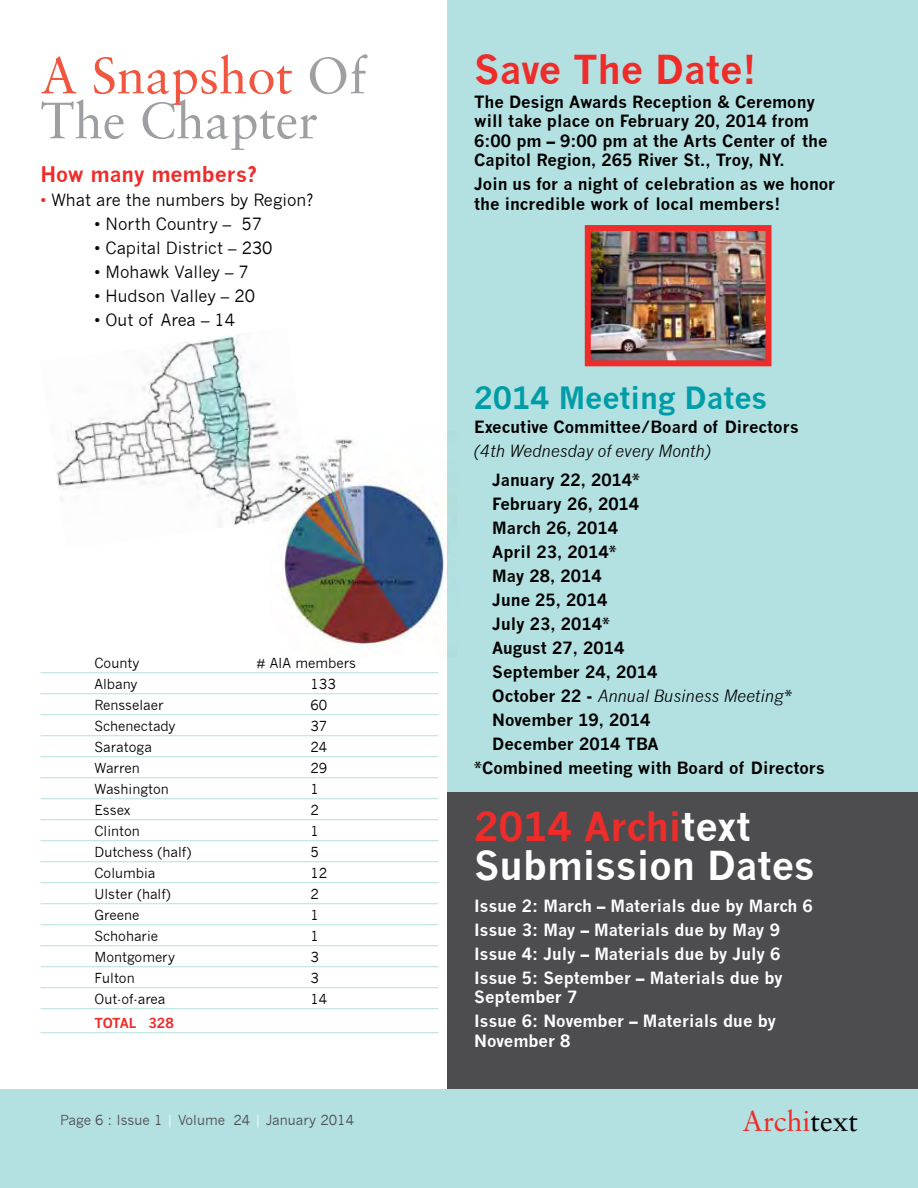
<style>
.page{position:relative;width:918px;height:1188px;background:#fff}
.page>*{position:absolute;margin:0;border:0;box-sizing:border-box;transform-origin:0 0}
.t1{font:51px/45px "Sabon";color:#9d9fa2}
.t2{font:700 39px/39px "News Gothic";color:#fff}
.t3{font:700 39px "News Gothic";letter-spacing:-.005em;color:#ee2c2a}
.t4{font:700 30px "News Gothic";color:#009ca7}
.t5{font:28.5px "Sabon";color:#ee2c2a}
.t6{font:700 21px "News Gothic";color:#ee2c2a}
.t7{font:700 16.5px/19.5px "News Gothic";color:#000}
.t8{font:700 16.5px/24px "News Gothic";color:#fff}
.t9{font:16.5px "News Gothic";color:#000}
.t10{font:italic 16.5px "News Gothic";color:#000}
.t11{font:13.5px "News Gothic";color:#000}
.t12{font:13.5px "News Gothic";color:#4d4d4f}
.t13{font:700 13.5px "News Gothic";letter-spacing:-.015em;color:#ee2c2a}
.s1{color:#f05640}
.s2{color:#ee2c2a}
.s3{color:#fff}
.s4{font-weight:700;font-style:normal}
.s5{color:#000}
</style>
<div class="page">
<div style="left:0;top:1089px;width:918px;height:99px;background:#b3e0e1"></div>
<div style="left:447px;top:0;width:471px;height:792px;background:#b3e0e1"></div>
<img style="left:56px;top:334px;width:231px;height:194px">
<img style="left:271px;top:431px;width:173px;height:219px">
<div style="left:447px;top:792px;width:471px;height:297px;background:#4d4d4f"></div>
<hr style="left:40px;top:672px;width:398px;height:1px;background:#b3e0e1">
<hr style="left:40px;top:693px;width:398px;height:1px;background:#b3e0e1">
<hr style="left:40px;top:714px;width:398px;height:1px;background:#b3e0e1">
<hr style="left:40px;top:735px;width:398px;height:1px;background:#b3e0e1">
<hr style="left:40px;top:756px;width:398px;height:1px;background:#b3e0e1">
<hr style="left:40px;top:777px;width:398px;height:1px;background:#b3e0e1">
<hr style="left:40px;top:798px;width:398px;height:1px;background:#b3e0e1">
<hr style="left:40px;top:819px;width:398px;height:1px;background:#b3e0e1">
<hr style="left:40px;top:840px;width:398px;height:1px;background:#b3e0e1">
<hr style="left:40px;top:861px;width:398px;height:1px;background:#b3e0e1">
<hr style="left:40px;top:882px;width:398px;height:1px;background:#b3e0e1">
<hr style="left:40px;top:903px;width:398px;height:1px;background:#b3e0e1">
<hr style="left:40px;top:924px;width:398px;height:1px;background:#b3e0e1">
<hr style="left:40px;top:945px;width:398px;height:1px;background:#b3e0e1">
<hr style="left:40px;top:966px;width:398px;height:1px;background:#b3e0e1">
<hr style="left:40px;top:987px;width:398px;height:1px;background:#b3e0e1">
<hr style="left:40px;top:1008px;width:398px;height:1px;background:#b3e0e1">
<hr style="left:40px;top:1032px;width:398px;height:1px;background:#b3e0e1">
<img style="left:592px;top:232px;width:173px;height:127px">
<div style="left:585px;top:225px;width:187px;height:141px;border:6px solid #ee2c2a"></div>
<h1 class="t1" style="left:40px;top:53px;width:327px"><span class="s1">A Snapshot</span> Of<br>The Chapter</h1>
<p class="t6" style="left:40px;top:161px;width:218px">How many members?</p>
<p class="t9" style="left:40px;top:190px;width:274px"><span class="s2">•</span> What are the numbers by Region?</p>
<p class="t9" style="left:95px;top:214px;width:169px">• North Country – 57</p>
<p class="t9" style="left:95px;top:238px;width:180px">• Capital District – 230</p>
<p class="t9" style="left:95px;top:262px;width:156px">• Mohawk Valley – 7</p>
<p class="t9" style="left:95px;top:286px;width:162px">• Hudson Valley – 20</p>
<p class="t9" style="left:95px;top:310px;width:142px">• Out of Area – 14</p>
<p class="t11" style="left:94px;top:655px;width:46px">County</p>
<p class="t11" style="left:256px;top:655px;width:101px"># AIA members</p>
<p class="t11" style="left:94px;top:676px;width:44px">Albany</p>
<p class="t11" style="left:310px;top:676px;width:27px">133</p>
<p class="t11" style="left:94px;top:697px;width:71px">Rensselaer</p>
<p class="t11" style="left:310px;top:697px;width:18px">60</p>
<p class="t11" style="left:94px;top:718px;width:83px">Schenectady</p>
<p class="t11" style="left:310px;top:718px;width:18px">37</p>
<p class="t11" style="left:94px;top:739px;width:59px">Saratoga</p>
<p class="t11" style="left:310px;top:739px;width:18px">24</p>
<p class="t11" style="left:94px;top:760px;width:47px">Warren</p>
<p class="t11" style="left:310px;top:760px;width:18px">29</p>
<p class="t11" style="left:94px;top:781px;width:76px">Washington</p>
<p class="t11" style="left:310px;top:781px;width:10px">1</p>
<p class="t11" style="left:94px;top:802px;width:37px">Essex</p>
<p class="t11" style="left:310px;top:802px;width:10px">2</p>
<p class="t11" style="left:94px;top:823px;width:47px">Clinton</p>
<p class="t11" style="left:310px;top:823px;width:10px">1</p>
<p class="t11" style="left:94px;top:844px;width:98px">Dutchess (half)</p>
<p class="t11" style="left:310px;top:844px;width:10px">5</p>
<p class="t11" style="left:94px;top:865px;width:63px">Columbia</p>
<p class="t11" style="left:310px;top:865px;width:18px">12</p>
<p class="t11" style="left:94px;top:886px;width:78px">Ulster (half)</p>
<p class="t11" style="left:310px;top:886px;width:10px">2</p>
<p class="t11" style="left:94px;top:907px;width:46px">Greene</p>
<p class="t11" style="left:310px;top:907px;width:10px">1</p>
<p class="t11" style="left:94px;top:928px;width:65px">Schoharie</p>
<p class="t11" style="left:310px;top:928px;width:10px">1</p>
<p class="t11" style="left:94px;top:949px;width:82px">Montgomery</p>
<p class="t11" style="left:310px;top:949px;width:10px">3</p>
<p class="t11" style="left:94px;top:970px;width:42px">Fulton</p>
<p class="t11" style="left:310px;top:970px;width:10px">3</p>
<p class="t11" style="left:94px;top:991px;width:73px">Out-of-area</p>
<p class="t11" style="left:310px;top:991px;width:18px">14</p>
<p class="t13" style="left:94px;top:1015px;width:81px">TOTAL 328</p>
<p class="t12" style="left:60px;top:1112px;width:296px">Page 6 : Issue 1 <span class="s3">|</span> Volume 24 <span class="s3">|</span> January 2014</p>
<h2 class="t3" style="left:474px;top:45px;width:284px">Save The Date!</h2>
<p class="t7" style="left:474px;top:92px;width:355px">The Design Awards Reception &amp; Ceremony will take place on February 20, 2014 from 6:00 pm – 9:00 pm at the Arts Center of the Capitol Region, 265 River St., Troy, NY.</p>
<p class="t7" style="left:474px;top:174px;width:363px">Join us for a night of celebration as we honor the incredible work of local members!</p>
<h3 class="t4" style="left:474px;top:380px;width:295px">2014 Meeting Dates</h3>
<p class="t7" style="left:474px;top:417px;width:326px">Executive Committee/Board of Directors</p>
<p class="t10" style="left:474px;top:441px;width:238px">(4th Wednesday of every Month)</p>
<p class="t7" style="left:492px;top:470px;width:149px">January 22, 2014*</p>
<p class="t7" style="left:492px;top:494px;width:148px">February 26, 2014</p>
<p class="t7" style="left:492px;top:518px;width:127px">March 26, 2014</p>
<p class="t7" style="left:492px;top:542px;width:126px">April 23, 2014*</p>
<p class="t7" style="left:492px;top:566px;width:111px">May 28, 2014</p>
<p class="t7" style="left:492px;top:590px;width:117px">June 25, 2014</p>
<p class="t7" style="left:492px;top:614px;width:119px">July 23, 2014*</p>
<p class="t7" style="left:492px;top:638px;width:134px">August 27, 2014</p>
<p class="t7" style="left:492px;top:662px;width:167px">September 24, 2014</p>
<p class="t10" style="left:492px;top:686px;width:301px"><span class="s4">October 22 -</span> Annual Business Meeting*</p>
<p class="t7" style="left:492px;top:710px;width:160px">November 19, 2014</p>
<p class="t7" style="left:492px;top:734px;width:168px">December 2014 TBA</p>
<p class="t7" style="left:474px;top:758px;width:352px">*Combined meeting with Board of Directors</p>
<h2 class="t2" style="left:474px;top:807px;width:342px"><span class="s2">2014 Archi</span>text<br>Submission Dates</h2>
<p class="t8" style="left:474px;top:893px;width:340px">Issue 2: March – Materials due by March 6<br>Issue 3: May – Materials due by May 9<br>Issue 4: July – Materials due by July 6<br>Issue 5: September – Materials due by</p>
<p class="t8" style="left:474px;top:985px;width:303px">September 7<br>Issue 6: November – Materials due by</p>
<p class="t8" style="left:474px;top:1028px;width:98px">November 8</p>
<h3 class="t5" style="left:742px;top:1104px;width:117px">Archi<span class="s5">text</span></h3>
</div>
